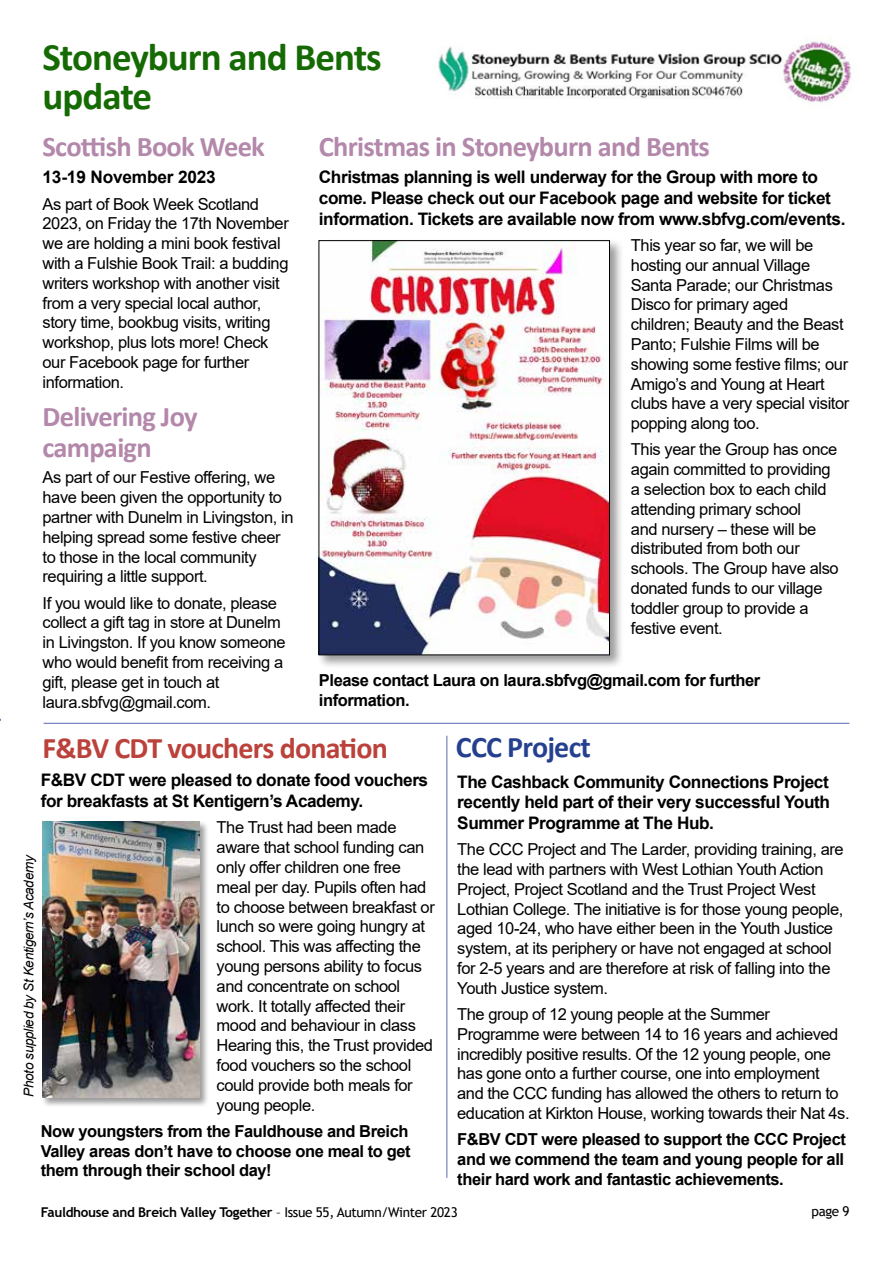
<style>
.page{position:relative;width:893px;height:1263px;background:#fff}
.page>*{position:absolute;margin:0;border:0;box-sizing:border-box;transform-origin:0 0}
.t1{font:700 39px/39px "Calibri";letter-spacing:-.025em;color:#156a03}
.t2{font:700 30px "Calibri";letter-spacing:-.025em;color:#bb423b}
.t3{font:700 30px "Calibri";letter-spacing:-.025em;color:#25408f}
.t4{font:700 28.5px/31.5px "Calibri";letter-spacing:-.025em;color:#b388ab}
.t5{font:700 17.25px/20.7px "Arial";letter-spacing:-.025em;color:#000}
.t6{font:16.5px/19.8px "Arial";letter-spacing:-.025em;color:#000}
.t7{font:700 16.5px/19.8px "Arial";letter-spacing:-.025em;color:#000}
.t8{font:700 13.5px "Trebuchet MS";letter-spacing:-.025em;color:#000}
.t9{font:italic 13.5px "Arial";letter-spacing:-.025em;color:#000}
.t10{font:13.5px "Trebuchet MS";color:#000}
.s1{font-weight:400}
</style>
<div class="page">
<img style="left:438px;top:41px;width:414px;height:61px">
<hr style="left:44px;top:723px;width:805px;height:1px;background:#5a68b0">
<div style="left:316px;top:238px;width:308px;height:431px;background:#000;opacity:.4"></div>
<img style="left:321px;top:242px;width:287px;height:411px">
<div style="left:319px;top:240px;width:291px;height:415px;border:1px solid #000"></div>
<hr style="left:446px;top:736px;width:1px;height:442px;background:#5a68b0">
<div style="left:41px;top:820px;width:168px;height:287px;background:#000;opacity:.4"></div>
<img style="left:43px;top:821px;width:157px;height:276px">
<h1 class="t1" style="left:43px;top:37px;width:341px">Stoneyburn and Bents update</h1>
<h3 class="t4" style="left:43px;top:131px;width:224px">Scottish Book Week</h3>
<p class="t5" style="left:43px;top:167px;width:175px">13-19 November 2023</p>
<p class="t6" style="left:43px;top:194px;width:248px">As part of Book Week Scotland<br>2023, on Friday the 17th November we are holding a mini book festival with a Fulshie Book Trail: a budding writers workshop with another visit from a very special local author, story time, bookbug visits, writing workshop, plus lots more! Check our Facebook page for further information.</p>
<h3 class="t4" style="left:43px;top:400px;width:157px">Delivering Joy campaign</h3>
<p class="t6" style="left:43px;top:468px;width:253px">As part of our Festive offering, we have been given the opportunity to partner with Dunelm in Livingston, in helping spread some festive cheer to those in the local community requiring a little support.</p>
<p class="t6" style="left:43px;top:593px;width:245px">If you would like to donate, please collect a gift tag in store at Dunelm in Livingston. If you know someone who would benefit from receiving a gift, please get in touch at laura.sbfvg@gmail.com.</p>
<h3 class="t4" style="left:319px;top:131px;width:392px">Christmas in Stoneyburn and Bents</h3>
<p class="t5" style="left:319px;top:167px;width:528px">Christmas planning is well underway for the Group with more to come. Please check out our Facebook page and website for ticket information. Tickets are available now from www.sbfvg.com/events.</p>
<p class="t6" style="left:631px;top:235px;width:220px">This year so far, we will be hosting our annual Village<br>Santa Parade; our Christmas<br>Disco for primary aged children; Beauty and the Beast<br>Panto; Fulshie Films will be showing some festive films; our<br>Amigo’s and Young at Heart clubs have a very special visitor popping along too.</p>
<p class="t6" style="left:631px;top:440px;width:209px">This year the Group has once again committed to providing a selection box to each child attending primary school<br>and nursery – these will be distributed from both our schools. The Group have also donated funds to our village toddler group to provide a festive event.</p>
<p class="t7" style="left:319px;top:670px;width:443px">Please contact Laura on laura.sbfvg@gmail.com for further information.</p>
<h2 class="t2" style="left:43px;top:727px;width:347px">F&amp;BV CDT vouchers donation</h2>
<h2 class="t3" style="left:456px;top:726px;width:136px">CCC Project</h2>
<p class="t5" style="left:457px;top:771px;width:374px;text-align:justify">The Cashback Community Connections Project recently held part of their very successful Youth Summer Programme at The Hub.</p>
<p class="t6" style="left:457px;top:839px;width:388px">The CCC Project and The Larder, providing training, are the lead with partners with West Lothian Youth Action Project, Project Scotland and the Trust Project West Lothian College. The initiative is for those young people, aged 10-24, who have either been in the Youth Justice system, at its periphery or have not engaged at school for 2-5 years and are therefore at risk of falling into the Youth Justice system.</p>
<p class="t6" style="left:457px;top:1004px;width:394px">The group of 12 young people at the Summer Programme were between 14 to 16 years and achieved incredibly positive results. Of the 12 young people, one has gone onto a further course, one into employment and the CCC funding has allowed the others to return to education at Kirkton House, working towards their Nat 4s.</p>
<p class="t7" style="left:457px;top:1130px;width:390px;text-align:justify">F&amp;BV CDT were pleased to support the CCC Project and we commend the team and young people for all their hard work and fantastic achievements.</p>
<p class="t5" style="left:41px;top:770px;width:389px">F&amp;BV CDT were pleased to donate food vouchers for breakfasts at St Kentigern’s Academy.</p>
<p class="t6" style="left:217px;top:817px;width:220px">The Trust had been made aware that school funding can only offer children one free meal per day. Pupils often had to choose between breakfast or lunch so were going hungry at school. This was affecting the young persons ability to focus and concentrate on school work. It totally affected their mood and behaviour in class<br>Hearing this, the Trust provided food vouchers so the school could provide both meals for young people.</p>
<p class="t7" style="left:41px;top:1121px;width:371px">Now youngsters from the Fauldhouse and Breich<br>Valley areas don’t have to choose one meal to get them through their school day!</p>
<p class="t9" style="left:20px;top:1097px;width:244px;rotate:-90deg">Photo supplied by St Kentigern’s Academy</p>
<p class="t8" style="left:41px;top:1203px;width:418px">Fauldhouse and Breich Valley Together <span class="s1">– Issue 55, Autumn/Winter 2023</span></p>
<p class="t10" style="left:811px;top:1203px;width:40px">page 9</p>
</div>
